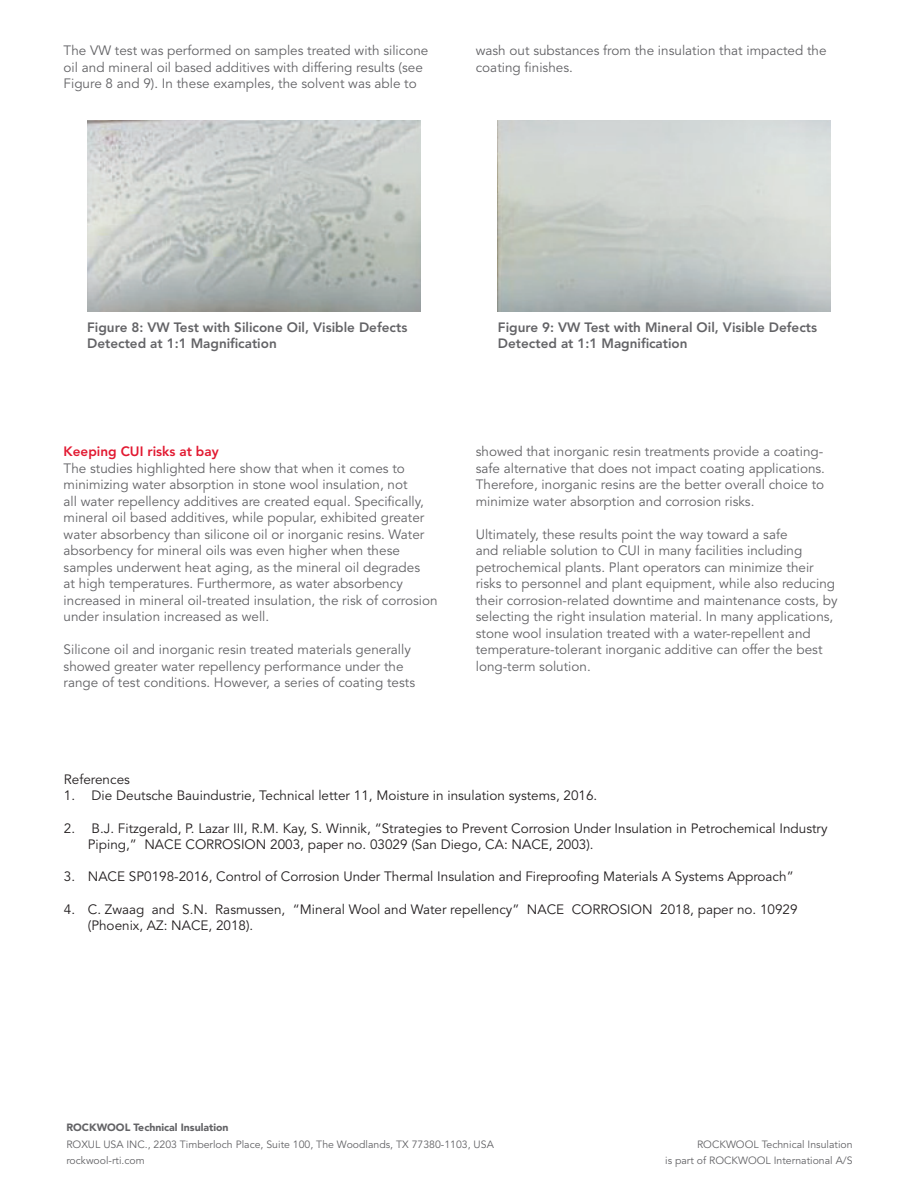
<style>
.page{position:relative;width:919px;height:1189px;background:#fff}
.page>*{position:absolute;margin:0;border:0;box-sizing:border-box;transform-origin:0 0}
.t1{font:13.5px/16.5px "Avenir LT Std";color:#636366}
.t2{font:13.5px/16.2px "Avenir LT Std";color:#231f20}
.t3{font:800 13.5px/16.5px "Avenir LT Std";color:#636366}
.t4{font:800 13.5px "Avenir LT Std";color:#e21931}
.t5{font:10.5px/16.5px "Avenir LT Std";color:#636366}
.t6{font:900 10.5px "Avenir LT Std";color:#636366}
</style>
<div class="page">
<img style="left:87px;top:120px;width:333px;height:192px">
<p class="t1" style="left:64px;top:43px;width:366px">The VW test was performed on samples treated with silicone oil and mineral oil based additives with differing results (see<br>Figure 8 and 9). In these examples, the solvent was able to</p>
<p class="t1" style="left:475px;top:43px;width:352px">wash out substances from the insulation that impacted the coating finishes.</p>
<p class="t3" style="left:87px;top:319px;width:321px">Figure 8: VW Test with Silicone Oil, Visible Defects<br>Detected at 1:1 Magnification</p>
<p class="t3" style="left:497px;top:319px;width:320px">Figure 9: VW Test with Mineral Oil, Visible Defects<br>Detected at 1:1 Magnification</p>
<p class="t4" style="left:64px;top:443px;width:157px">Keeping CUI risks at bay</p>
<p class="t1" style="left:64px;top:460px;width:375px">The studies highlighted here show that when it comes to minimizing water absorption in stone wool insulation, not<br>all water repellency additives are created equal. Specifically, mineral oil based additives, while popular, exhibited greater water absorbency than silicone oil or inorganic resins. Water absorbency for mineral oils was even higher when these samples underwent heat aging, as the mineral oil degrades<br>at high temperatures. Furthermore, as water absorbency increased in mineral oil-treated insulation, the risk of corrosion under insulation increased as well.</p>
<p class="t1" style="left:64px;top:641px;width:353px">Silicone oil and inorganic resin treated materials generally showed greater water repellency performance under the range of test conditions. However, a series of coating tests</p>
<p class="t1" style="left:475px;top:443px;width:350px">showed that inorganic resin treatments provide a coating&shy;safe alternative that does not impact coating applications.<br>Therefore, inorganic resins are the better overall choice to minimize water absorption and corrosion risks.</p>
<p class="t1" style="left:475px;top:526px;width:363px">Ultimately, these results point the way toward a safe<br>and reliable solution to CUI in many facilities including petrochemical plants. Plant operators can minimize their risks to personnel and plant equipment, while also reducing their corrosion-related downtime and maintenance costs, by selecting the right insulation material. In many applications, stone wool insulation treated with a water-repellent and temperature-tolerant inorganic additive can offer the best long-term solution.</p>
<p class="t2" style="left:64px;top:771px;width:68px">References</p>
<p class="t2" style="left:64px;top:787px;width:535px">1. Die Deutsche Bauindustrie, Technical letter 11, Moisture in insulation systems, 2016.</p>
<p class="t2" style="left:88px;top:820px;width:741px;text-indent:-24px">2. B.J. Fitzgerald, P. Lazar III, R.M. Kay, S. Winnik, “Strategies to Prevent Corrosion Under Insulation in Petrochemical Industry<br>Piping,” NACE CORROSION 2003, paper no. 03029 (San Diego, CA: NACE, 2003).</p>
<p class="t2" style="left:64px;top:868px;width:731px">3. NACE SP0198-2016, Control of Corrosion Under Thermal Insulation and Fireproofing Materials A Systems Approach”</p>
<p class="t2" style="left:88px;top:901px;width:711px;text-indent:-24px">4. C. Zwaag and S.N. Rasmussen, “Mineral Wool and Water repellency” NACE CORROSION 2018, paper no. 10929 (Phoenix, AZ: NACE, 2018).</p>
<p class="t6" style="left:66px;top:1120px;width:164px">ROCKWOOL Technical Insulation</p>
<p class="t5" style="left:66px;top:1135px;width:429px">ROXUL USA INC., 2203 Timberloch Place, Suite 100, The Woodlands, TX 77380-1103, USA rockwool-rti.com</p>
<p class="t5" style="left:665px;top:1135px;width:189px;text-align:right">ROCKWOOL Technical Insulation<br>is part of ROCKWOOL International A/S</p>
</div>
